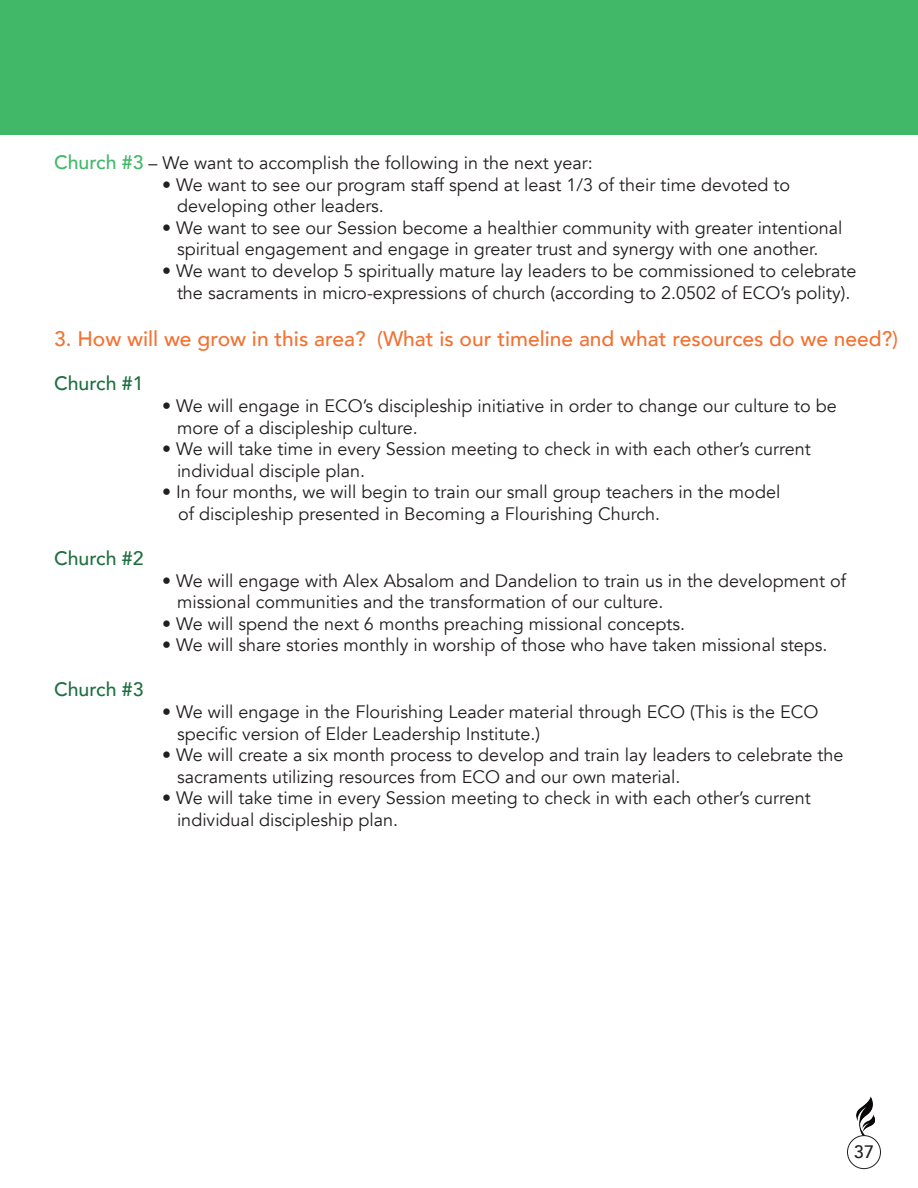
<style>
.page{position:relative;width:918px;height:1188px;background:#fff}
.page>*{position:absolute;margin:0;border:0;box-sizing:border-box;transform-origin:0 0}
.t1{font:500 21px "Avenir";color:#f37131}
.t2{font:500 19.5px "Avenir";color:#1e7041}
.t3{font:18px "Avenir";color:#231f20}
.t4{font:500 18px "Avenir";color:#231f20}
.s1{font-weight:500;font-size:19.5px;color:#41b867}
</style>
<div class="page">
<div style="left:0;top:0;width:918px;height:135px;background:#41b867"></div>
<img style="left:856px;top:1096px;width:18px;height:40px">
<div style="left:847px;top:1135px;width:34px;height:34px;border:1px solid #231f20;border-radius:50%"></div>
<p class="t3" style="left:54px;top:152px;width:540px"><span class="s1">Church #3</span> – We want to accomplish the following in the next year:</p>
<p class="t3" style="left:162px;top:174px;width:630px">• We want to see our program staff spend at least 1/3 of their time devoted to</p>
<p class="t3" style="left:177px;top:195px;width:208px">developing other leaders.</p>
<p class="t3" style="left:162px;top:217px;width:682px">• We want to see our Session become a healthier community with greater intentional</p>
<p class="t3" style="left:177px;top:238px;width:643px">spiritual engagement and engage in greater trust and synergy with one another.</p>
<p class="t3" style="left:162px;top:260px;width:696px">• We want to develop 5 spiritually mature lay leaders to be commissioned to celebrate</p>
<p class="t3" style="left:177px;top:282px;width:675px">the sacraments in micro-expressions of church (according to 2.0502 of ECO’s polity).</p>
<p class="t1" style="left:54px;top:321px;width:846px">3. How will we grow in this area? (What is our timeline and what resources do we need?)</p>
<p class="t2" style="left:54px;top:367px;width:91px">Church #1</p>
<p class="t2" style="left:54px;top:541px;width:91px">Church #2</p>
<p class="t2" style="left:54px;top:673px;width:91px">Church #3</p>
<p class="t3" style="left:162px;top:395px;width:676px">• We will engage in ECO’s discipleship initiative in order to change our culture to be</p>
<p class="t3" style="left:177px;top:417px;width:242px">more of a discipleship culture.</p>
<p class="t3" style="left:162px;top:438px;width:650px">• We will take time in every Session meeting to check in with each other’s current</p>
<p class="t3" style="left:177px;top:460px;width:190px">individual disciple plan.</p>
<p class="t3" style="left:162px;top:481px;width:620px">• In four months, we will begin to train our small group teachers in the model</p>
<p class="t3" style="left:178px;top:503px;width:484px">of discipleship presented in Becoming a Flourishing Church.</p>
<p class="t3" style="left:162px;top:570px;width:686px">• We will engage with Alex Absalom and Dandelion to train us in the development of</p>
<p class="t3" style="left:177px;top:591px;width:488px">missional communities and the transformation of our culture.</p>
<p class="t3" style="left:162px;top:613px;width:525px">• We will spend the next 6 months preaching missional concepts.</p>
<p class="t3" style="left:162px;top:634px;width:667px">• We will share stories monthly in worship of those who have taken missional steps.</p>
<p class="t3" style="left:162px;top:701px;width:658px">• We will engage in the Flourishing Leader material through ECO (This is the ECO</p>
<p class="t3" style="left:177px;top:723px;width:365px">specific version of Elder Leadership Institute.)</p>
<p class="t3" style="left:162px;top:744px;width:683px">• We will create a six month process to develop and train lay leaders to celebrate the</p>
<p class="t3" style="left:177px;top:766px;width:505px">sacraments utilizing resources from ECO and our own material.</p>
<p class="t3" style="left:162px;top:787px;width:650px">• We will take time in every Session meeting to check in with each other’s current</p>
<p class="t3" style="left:177px;top:809px;width:223px">individual discipleship plan.</p>
<p class="t4" style="left:854px;top:1136px;width:22px">37</p>
</div>
